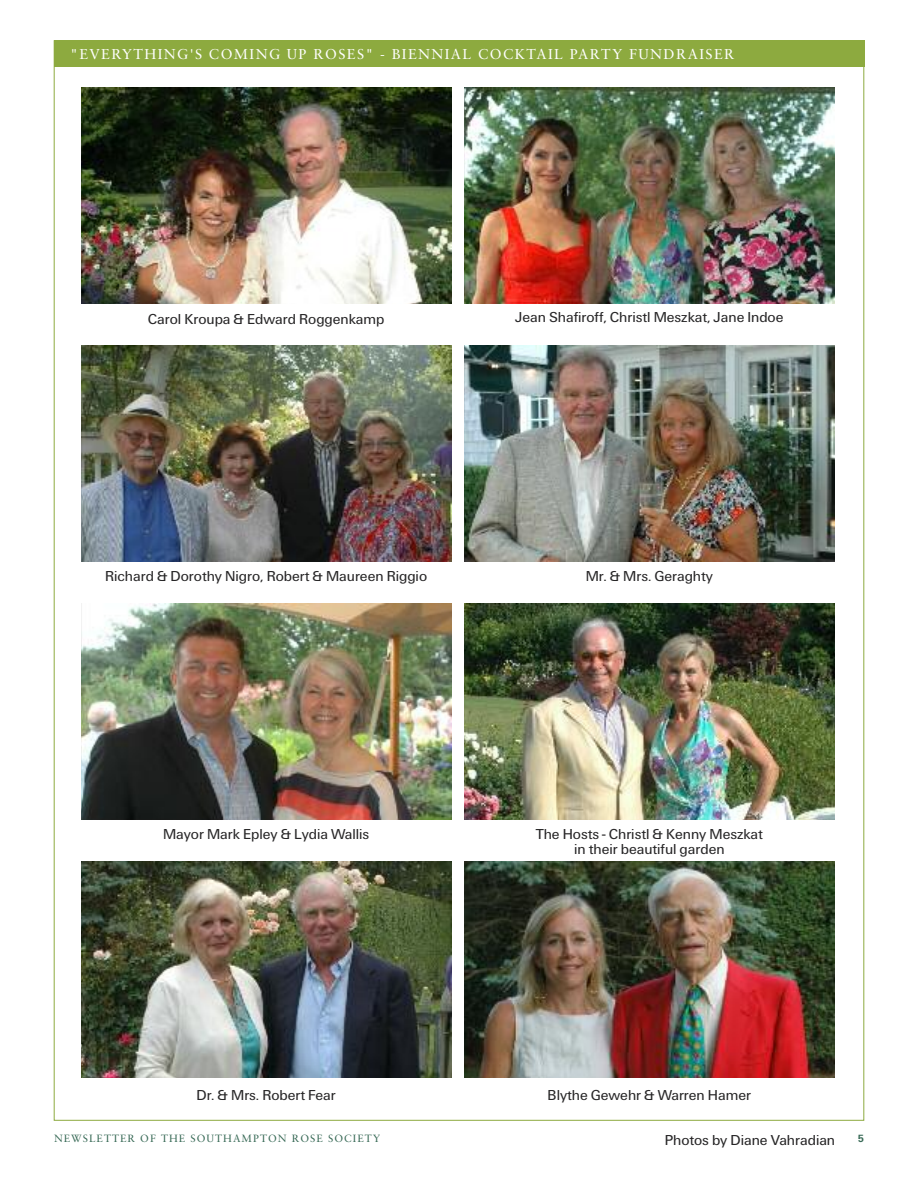
<style>
.page{position:relative;width:918px;height:1188px;background:#fff}
.page>*{position:absolute;margin:0;border:0;box-sizing:border-box;transform-origin:0 0}
.t1{font:15px/15px "U55";color:#272627;text-align:center}
.t2{font:14.25px "Sabon";letter-spacing:.1em;color:#fff}
.t3{font:10.5px "Sabon";letter-spacing:.1em;color:#376955}
.t4{font:700 10.5px "Univers";color:#376955}
</style>
<div class="page">
<div style="left:54px;top:40px;width:810px;height:28px;background:#8daa3f"></div>
<img style="left:81px;top:88px;width:370px;height:216px">
<img style="left:464px;top:88px;width:371px;height:216px">
<img style="left:81px;top:346px;width:370px;height:216px">
<img style="left:464px;top:346px;width:371px;height:216px">
<img style="left:81px;top:603px;width:370px;height:216px">
<img style="left:464px;top:603px;width:371px;height:216px">
<img style="left:81px;top:861px;width:370px;height:216px">
<img style="left:464px;top:861px;width:371px;height:216px">
<p class="t2" style="left:70px;top:48px;width:666px">"EVERYTHING'S COMING UP ROSES" - BIENNIAL COCKTAIL PARTY FUNDRAISER</p>
<p class="t1" style="left:148px;top:313px;width:238px">Carol Kroupa &amp; Edward Roggenkamp</p>
<p class="t1" style="left:515px;top:311px;width:270px">Jean Shafiroff, Christl Meszkat, Jane Indoe</p>
<p class="t1" style="left:105px;top:570px;width:324px">Richard &amp; Dorothy Nigro, Robert &amp; Maureen Riggio</p>
<p class="t1" style="left:586px;top:570px;width:129px">Mr. &amp; Mrs. Geraghty</p>
<p class="t1" style="left:163px;top:828px;width:208px">Mayor Mark Epley &amp; Lydia Wallis</p>
<p class="t1" style="left:536px;top:828px;width:229px">The Hosts - Christl &amp; Kenny Meszkat in their beautiful garden</p>
<p class="t1" style="left:197px;top:1089px;width:141px">Dr. &amp; Mrs. Robert Fear</p>
<p class="t1" style="left:548px;top:1089px;width:205px">Blythe Gewehr &amp; Warren Hamer</p>
<p class="t3" style="left:54px;top:1134px;width:328px">NEWSLETTER OF THE SOUTHAMPTON ROSE SOCIETY</p>
<p class="t4" style="left:858px;top:1134px;width:7px">5</p>
<p class="t1" style="left:665px;top:1134px;width:172px">Photos by Diane Vahradian</p>
</div>
